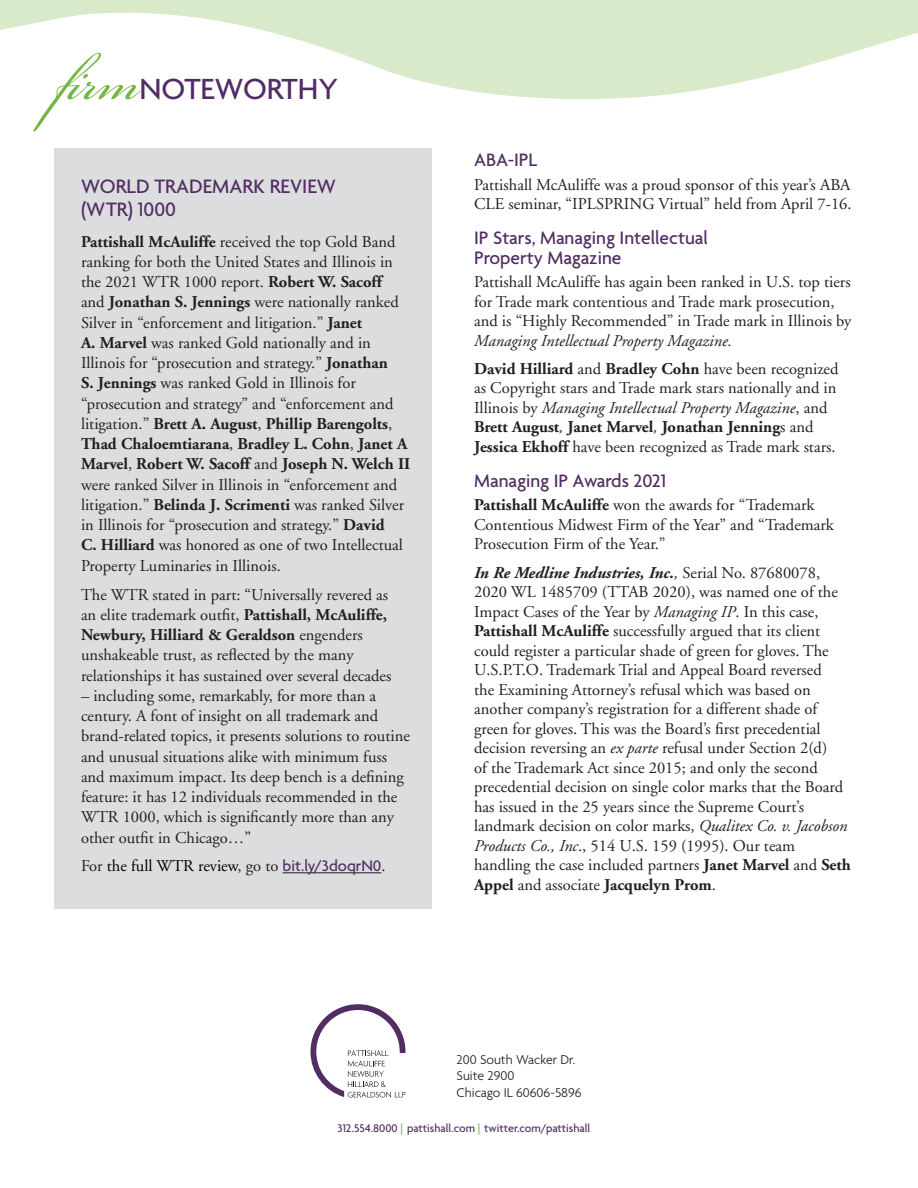
<style>
.page{position:relative;width:918px;height:1188px;background:#fff}
.page>*{position:absolute;margin:0;border:0;box-sizing:border-box;transform-origin:0 0}
.t1{font:81px "Bickham Script Pro";color:#73b743}
.t2{font:500 31.5px "Agenda";color:#522d63}
.Nwsltr_Update_SBHD{font:500 21px "Agenda";color:#522d63}
.Nwsltr_HONORS_Sbhd{font:500 19.5px/19.5px "Agenda";color:#522d63}
.Nwsltr_HONORS_Body{font:16.5px/20.2px "Adobe Garamond";color:#231f20}
.Nwsltr_HONORS_Body-2{font:16.5px "Adobe Garamond";color:#000}
.t3{font:300 13.8px/16.5px "Agenda";color:#231f20}
.Paragraph_Indent{font:500 12px "Agenda";color:#522d63}
.s1{font-weight:700}
.s2{color:#231f20}
.s3{font-family:"Agenda";font-weight:500;color:#522d63}
.s4{font-style:italic}
.s5{font-weight:700;font-style:italic}
.s6{color:#73b743}
</style>
<div class="page">
<svg style="left:0;top:0;width:918px;height:99px;fill:#d9eaca"></svg>
<svg style="left:311px;top:1004px;width:94px;height:94px"></svg>
<div style="left:54px;top:148px;width:378px;height:761px;background:#dcdddf"></div>
<hr style="left:283px;top:873px;width:98px;height:1px;background:#231f20">
<p class="t1" style="left:56px;top:23px;width:85px">fir m</p>
<p class="t2" style="left:139px;top:70px;width:200px">NOTEWORTHY</p>
<p class="Nwsltr_Update_SBHD" style="left:81px;top:174px;width:256px">WORLD TRADEMARK REVIEW</p>
<p class="Nwsltr_Update_SBHD" style="left:81px;top:196px;width:97px">(WTR) 1000</p>
<p class="Nwsltr_HONORS_Body" style="left:81px;top:232px;width:331px"><span class="s1">Pattishall McAuliffe</span> received the top Gold Band ranking for both the United States and Illinois in the 2021 WTR 1000 report. <span class="s1">Robert W. Sacoff<br></span>and <span class="s1">Jonathan S. Jennings</span> were nationally ranked Silver in “enforcement and litigation.” <span class="s1">Janet<br>A. Marvel</span> was ranked Gold nationally and in Illinois for “prosecution and strategy.” <span class="s1">Jonathan<br>S. Jennings</span> was ranked Gold in Illinois for “prosecution and strategy” and “enforcement and litigation.” <span class="s1">Brett A. August</span>, <span class="s1">Phillip Barengolts</span>, <span class="s1">Thad Chaloemtiarana</span>, <span class="s1">Bradley L. Cohn</span>, <span class="s1">Janet A Marvel</span>, <span class="s1">Robert W. Sacoff</span> and <span class="s1">Joseph N. Welch II </span>were ranked Silver in Illinois in “enforcement and litigation.” <span class="s1">Belinda J. Scrimenti</span> was ranked Silver in Illinois for “prosecution and strategy.” <span class="s1">David<br>C. Hilliard</span> was honored as one of two Intellectual Property Luminaries in Illinois.</p>
<p class="Nwsltr_HONORS_Body" style="left:81px;top:585px;width:312px">The WTR stated in part: “Universally revered as an elite trademark outfit, <span class="s1">Pattishall, McAuliffe, Newbury, Hilliard &amp; Geraldson</span> engenders unshakeable trust, as reflected by the many relationships it has sustained over several decades</p>
<p class="Nwsltr_HONORS_Body" style="left:81px;top:686px;width:330px">– including some, remarkably, for more than a century. A font of insight on all trademark and brand-related topics, it presents solutions to routine and unusual situations alike with minimum fuss and maximum impact. Its deep bench is a defining feature: it has 12 individuals recommended in the WTR 1000, which is significantly more than any other outfit in Chicago…”</p>
<p class="Nwsltr_HONORS_Body-2" style="left:81px;top:857px;width:306px"><span class="s2">For</span> the full WTR review<span class="s2">, go to</span> <span class="s3">bit.ly/3doqrN0</span><span class="s2">.</span></p>
<p class="Nwsltr_HONORS_Sbhd" style="left:474px;top:150px;width:65px">ABA-IPL</p>
<p class="Nwsltr_HONORS_Body" style="left:474px;top:175px;width:379px;line-height:19.5px">Pattishall McAuliffe was a proud sponsor of this year’s ABA<br>CLE seminar, “IPLSPRING Virtual” held from April 7-16.</p>
<p class="Nwsltr_HONORS_Sbhd" style="left:474px;top:228px;width:235px">IP Stars, Managing Intellectual<br>Property Magazine</p>
<p class="Nwsltr_HONORS_Body" style="left:474px;top:273px;width:379px;line-height:19.5px">Pattishall McAuliffe has again been ranked in U.S. top tiers for Trade mark contentious and Trade mark prosecution, and is “Highly Recommended” in Trade mark in Illinois by <span class="s4">Managing Intellectual Property Magazine.</span></p>
<p class="Nwsltr_HONORS_Body" style="left:474px;top:359px;width:366px;line-height:19.5px"><span class="s1">David Hilliard</span> and <span class="s1">Bradley Cohn</span> have been recognized as Copyright stars and Trade mark stars nationally and in Illinois by <span class="s4">Managing Intellectual Property Magazine</span>, and <span class="s1">Brett August</span><span class="s4">,</span> <span class="s1">Janet Marvel</span><span class="s4">,</span> <span class="s1">Jonathan Jenning</span>s and <span class="s1">Jessica Ekhoff</span> have been recognized as Trade mark stars.</p>
<p class="Nwsltr_HONORS_Sbhd" style="left:474px;top:470px;width:194px">Managing IP Awards 2021</p>
<p class="Nwsltr_HONORS_Body" style="left:474px;top:496px;width:361px;line-height:19.5px"><span class="s1">Pattishall McAuliffe</span> won the awards for “Trademark<br>Contentious Midwest Firm of the Year” and “Trademark<br>Prosecution Firm of the Year.”</p>
<p class="Nwsltr_HONORS_Body" style="left:474px;top:563px;width:378px;line-height:19.5px"><span class="s5">In Re Medline Industries, Inc.</span><span class="s4">,</span> Serial No. 87680078, 2020 WL 1485709 (TTAB 2020), was named one of the Impact Cases of the Year by <span class="s4">Managing IP</span>. In this case, <span class="s1">Pattishall McAuliffe</span> successfully argued that its client could register a particular shade of green for gloves. The U.S.P.T.O. Trademark Trial and Appeal Board reversed<br>the Examining Attorney’s refusal which was based on another company’s registration for a different shade of green for gloves. This was the Board’s first precedential decision reversing an <span class="s4">ex parte</span> refusal under Section 2(d)<br>of the Trademark Act since 2015; and only the second precedential decision on single color marks that the Board has issued in the 25 years since the Supreme Court’s landmark decision on color marks, <span class="s4">Qualitex Co. v. Jacobson Products Co., Inc</span>., 514 U.S. 159 (1995). Our team handling the case included partners <span class="s1">Janet Marvel</span> and <span class="s1">Seth Appel</span> and associate <span class="s1">Jacquelyn Prom</span>.</p>
<p class="t3" style="left:457px;top:1051px;width:126px">200 South Wacker Dr.<br>Suite 2900<br>Chicago IL 60606-5896</p>
<p class="Paragraph_Indent" style="left:338px;top:1121px;width:254px">312.554.8000 <span class="s6">|</span> pattishall.com <span class="s6">|</span> twitter.com/pattishall</p>
</div>
